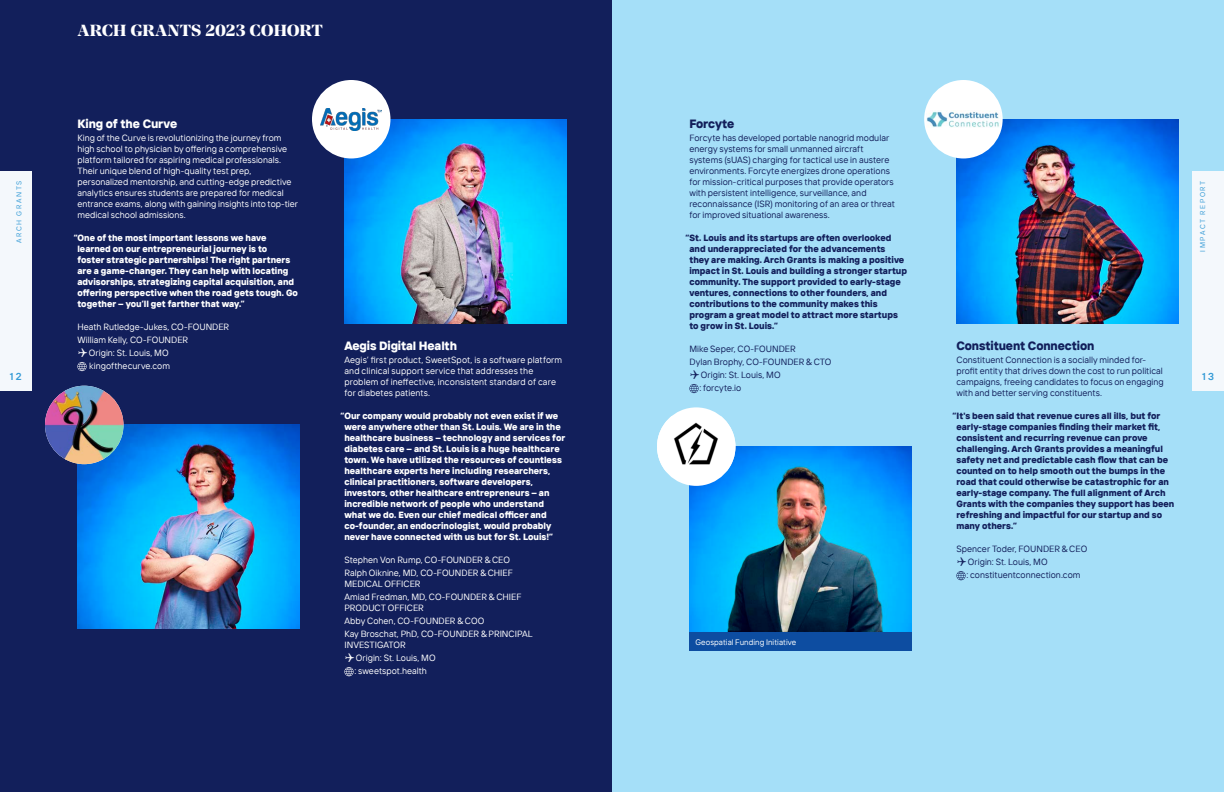
<style>
.page{position:relative;width:1224px;height:792px;background:#fff}
.page>*{position:absolute;margin:0;border:0;box-sizing:border-box;transform-origin:0 0}
.t1{font:800 16.1px "Manier";letter-spacing:-.005em;color:#fff}
.t2{font:800 12px "TT Interphases";letter-spacing:-.01em;color:#fff}
.t3{font:800 12px "TT Interphases";letter-spacing:-.01em;color:#121f5b}
.t4{font:600 10px "TT Interphases";color:#359bd6}
.t5{font:9px/11px "TT Interphases";color:#fff}
.t6{font:800 9px/11px "TT Interphases";color:#fff}
.t7{font:800 9px/11px "TT Interphases";color:#121f5b}
.t8{font:9px/11px "TT Interphases";color:#121f5b}
.t9{font:8px "TT Interphases";letter-spacing:.005em;color:#fff}
.t10{font:7px "TT Interphases";letter-spacing:.22em;color:#359bd6}
</style>
<div class="page">
<div style="left:0;top:0;width:612px;height:792px;background:#121f5b"></div>
<div style="left:612px;top:0;width:612px;height:792px;background:#a5dff8"></div>
<img style="left:689px;top:446px;width:223px;height:187px">
<div style="left:657px;top:407px;width:78px;height:79px;background:#fff;border-radius:50%"></div>
<img style="left:657px;top:416px;width:78px;height:55px">
<img style="left:956px;top:119px;width:223px;height:204px">
<div style="left:924px;top:80px;width:79px;height:78px;background:#fff;border-radius:50%"></div>
<img style="left:927px;top:110px;width:72px;height:18px">
<img style="left:344px;top:119px;width:223px;height:204px">
<div style="left:312px;top:80px;width:78px;height:78px;background:#fff;border-radius:50%"></div>
<img style="left:321px;top:108px;width:61px;height:22px">
<img style="left:77px;top:424px;width:223px;height:205px">
<img style="left:45px;top:386px;width:78px;height:78px;border-radius:39px">
<div style="left:689px;top:633px;width:223px;height:18px;background:#0d4da1"></div>
<div style="left:1192px;top:171px;width:32px;height:220px;background:#f4f8fc"></div>
<div style="left:0;top:171px;width:31px;height:220px;background:#f4f8fc"></div>
<svg style="left:689px;top:384px;width:10px;height:9px"></svg>
<svg style="left:956px;top:571px;width:10px;height:9px"></svg>
<svg style="left:344px;top:667px;width:10px;height:9px"></svg>
<svg style="left:77px;top:362px;width:10px;height:9px"></svg>
<p class="t10" style="left:15px;top:243px;width:64px;rotate:-90deg">ARCH GRANTS</p>
<p class="t4" style="left:10px;top:370px;width:13px">12</p>
<p class="t1" style="left:78px;top:21px;width:247px">ARCH GRANTS 2023 COHORT</p>
<p class="t2" style="left:77px;top:116px;width:101px">King of the Curve</p>
<p class="t5" style="left:77px;top:132px;width:222px">King of the Curve is revolutionizing the journey from high school to physician by offering a comprehensive platform tailored for aspiring medical professionals.<br>Their unique blend of high-quality test prep, personalized mentorship, and cutting-edge predictive analytics ensures students are prepared for medical entrance exams, along with gaining insights into top-tier medical school admissions.</p>
<p class="t6" style="left:77px;top:232px;width:222px;text-indent:-4px">“One of the most important lessons we have learned on our entrepreneurial journey is to<br>foster strategic partnerships! The right partners are a game-changer. They can help with locating advisorships, strategizing capital acquisition, and offering perspective when the road gets tough. Go together – you’ll get farther that way.”</p>
<p class="t5" style="left:77px;top:321px;width:153px">Heath Rutledge-Jukes, CO-FOUNDER</p>
<p class="t5" style="left:77px;top:334px;width:112px">William Kelly, CO-FOUNDER</p>
<p class="t5" style="left:89px;top:347px;width:81px">Origin: St. Louis, MO</p>
<p class="t5" style="left:89px;top:360px;width:82px">kingofthecurve.com</p>
<p class="t2" style="left:344px;top:338px;width:114px">Aegis Digital Health</p>
<p class="t5" style="left:344px;top:354px;width:219px">Aegis’ first product, SweetSpot, is a software platform and clinical support service that addresses the problem of ineffective, inconsistent standard of care for diabetes patients.</p>
<p class="t6" style="left:344px;top:410px;width:222px;text-indent:-4px">“Our company would probably not even exist if we were anywhere other than St. Louis. We are in the healthcare business – technology and services for diabetes care – and St. Louis is a huge healthcare town. We have utilized the resources of countless healthcare experts here including researchers, clinical practitioners, software developers, investors, other healthcare entrepreneurs – an incredible network of people who understand what we do. Even our chief medical officer and co-founder, an endocrinologist, would probably never have connected with us but for St. Louis!”</p>
<p class="t5" style="left:344px;top:554px;width:167px">Stephen Von Rump, CO-FOUNDER &amp; CEO</p>
<p class="t5" style="left:344px;top:567px;width:170px">Ralph Oiknine, MD, CO-FOUNDER &amp; CHIEF<br>MEDICAL OFFICER</p>
<p class="t5" style="left:344px;top:591px;width:179px">Amiad Fredman, MD, CO-FOUNDER &amp; CHIEF<br>PRODUCT OFFICER</p>
<p class="t5" style="left:344px;top:615px;width:141px">Abby Cohen, CO-FOUNDER &amp; COO</p>
<p class="t5" style="left:344px;top:628px;width:190px">Kay Broschat, PhD, CO-FOUNDER &amp; PRINCIPAL<br>INVESTIGATOR</p>
<p class="t5" style="left:356px;top:652px;width:81px">Origin: St. Louis, MO</p>
<p class="t5" style="left:354px;top:665px;width:74px">: sweetspot.health</p>
<p class="t3" style="left:689px;top:116px;width:47px">Forcyte</p>
<p class="t8" style="left:689px;top:132px;width:207px">Forcyte has developed portable nanogrid modular energy systems for small unmanned aircraft systems (sUAS) charging for tactical use in austere environments. Forcyte energizes drone operations for mission-critical purposes that provide operators with persistent intelligence, surveillance, and reconnaissance (ISR) monitoring of an area or threat for improved situational awareness.</p>
<p class="t7" style="left:689px;top:232px;width:219px;text-indent:-4px">“St. Louis and its startups are often overlooked and underappreciated for the advancements they are making. Arch Grants is making a positive impact in St. Louis and building a stronger startup community. The support provided to early-stage ventures, connections to other founders, and contributions to the community makes this program a great model to attract more startups to grow in St. Louis.”</p>
<p class="t8" style="left:689px;top:343px;width:108px">Mike Seper, CO-FOUNDER</p>
<p class="t8" style="left:689px;top:356px;width:144px">Dylan Brophy, CO-FOUNDER &amp; CTO</p>
<p class="t8" style="left:701px;top:369px;width:81px">Origin: St. Louis, MO</p>
<p class="t8" style="left:699px;top:382px;width:43px">: forcyte.io</p>
<p class="t9" style="left:695px;top:637px;width:102px">Geospatial Funding Initiative</p>
<p class="t10" style="left:1198px;top:252px;width:73px;rotate:-90deg">IMPACT REPORT</p>
<p class="t3" style="left:956px;top:338px;width:139px">Constituent Connection</p>
<p class="t8" style="left:956px;top:354px;width:209px">Constituent Connection is a socially minded for&shy;profit entity that drives down the cost to run political campaigns, freeing candidates to focus on engaging with and better serving constituents.</p>
<p class="t7" style="left:956px;top:410px;width:219px;text-indent:-4px">“It's been said that revenue cures all ills, but for early-stage companies finding their market fit, consistent and recurring revenue can prove challenging. Arch Grants provides a meaningful safety net and predictable cash flow that can be counted on to help smooth out the bumps in the road that could otherwise be catastrophic for an early-stage company. The full alignment of Arch Grants with the companies they support has been refreshing and impactful for our startup and so many others.”</p>
<p class="t8" style="left:956px;top:543px;width:132px">Spencer Toder, FOUNDER &amp; CEO</p>
<p class="t8" style="left:968px;top:556px;width:81px">Origin: St. Louis, MO</p>
<p class="t8" style="left:966px;top:569px;width:116px">: constituentconnection.com</p>
<p class="t4" style="left:1202px;top:370px;width:13px">13</p>
</div>
